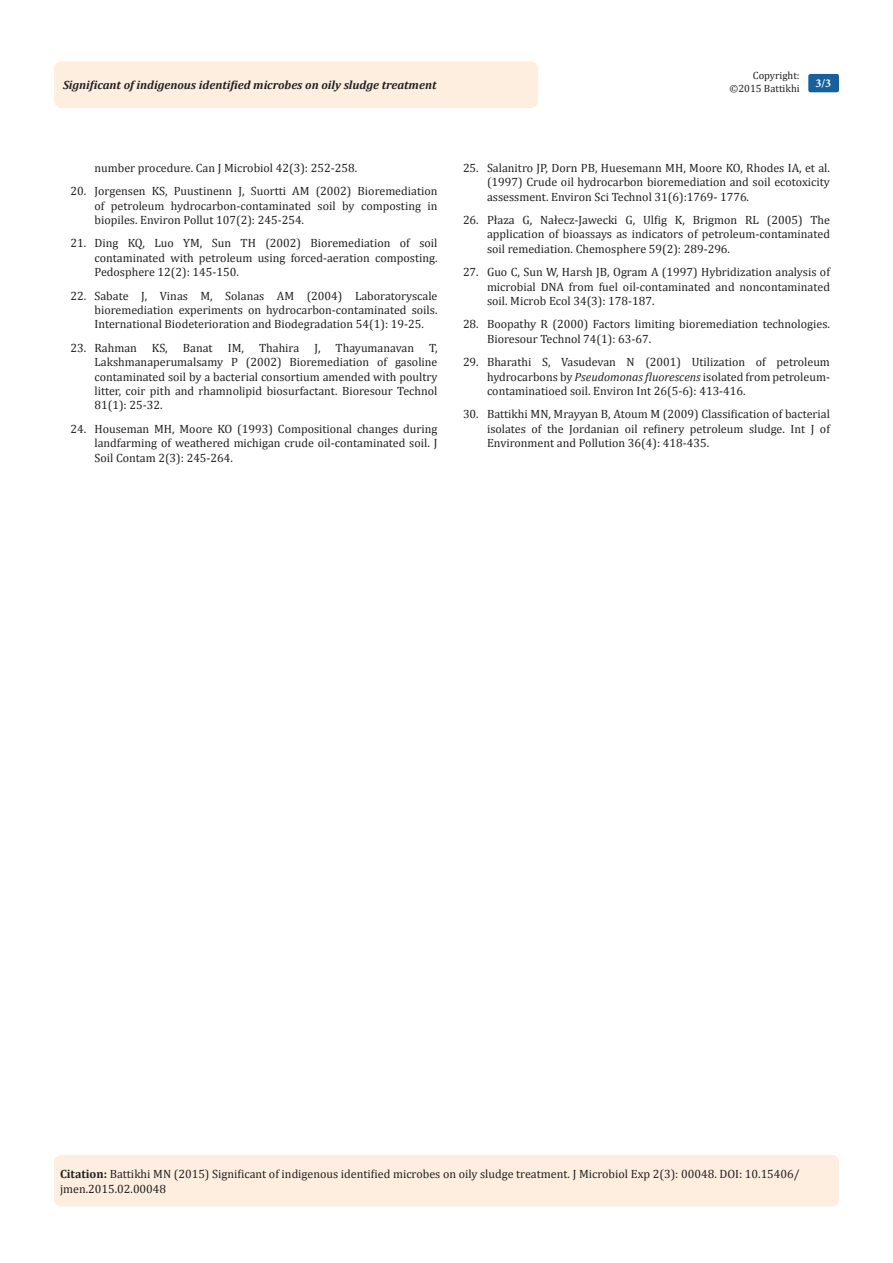
<style>
.page{position:relative;width:893px;height:1263px;background:#fff}
.page>*{position:absolute;margin:0;border:0;box-sizing:border-box;transform-origin:0 0}
.Citation{font:12px/14.4px "Cambria";color:#231f20;text-align:justify}
.t1{font:italic 700 12px "Cambria";color:#231f20}
.t2{font:700 12px "Minion Pro";color:#fff}
.t3{font:10.5px "Cambria";color:#231f20}
.s1{font-style:italic}
.s2{font-weight:700}
</style>
<div class="page">
<div style="left:54px;top:61px;width:484px;height:47px;background:#feeee0;border-radius:8px"></div>
<div style="left:808px;top:74px;width:31px;height:18px;background:#18609d;border-radius:2px"></div>
<div style="left:54px;top:1155px;width:785px;height:51px;background:#feeee0;border-radius:7px"></div>
<p class="t3" style="left:753px;top:69px;width:48px">Copyright:</p>
<p class="t3" style="left:729px;top:82px;width:72px">©2015 Battikhi</p>
<p class="t1" style="left:63px;top:77px;width:375px">Significant of indigenous identified microbes on oily sludge treatment</p>
<p class="t2" style="left:815px;top:75px;width:17px">3/3</p>
<p class="Citation" style="left:94px;top:160px;width:264px">number procedure. Can J Microbiol 42(3): 252-258.</p>
<p class="Citation" style="left:94px;top:184px;width:344px;text-indent:-24px">20. Jorgensen KS, Puustinenn J, Suortti AM (2002) Bioremediation of petroleum hydrocarbon-contaminated soil by composting in biopiles. Environ Pollut 107(2): 245-254.</p>
<p class="Citation" style="left:94px;top:236px;width:344px;text-indent:-24px">21. Ding KQ, Luo YM, Sun TH (2002) Bioremediation of soil contaminated with petroleum using forced-aeration composting.<br>Pedosphere 12(2): 145-150.</p>
<p class="Citation" style="left:94px;top:288px;width:344px;text-indent:-24px">22. Sabate J, Vinas M, Solanas AM (2004) Laboratoryscale bioremediation experiments on hydrocarbon-contaminated soils.<br>International Biodeterioration and Biodegradation 54(1): 19-25.</p>
<p class="Citation" style="left:70px;top:340px;width:68px">23. Rahman</p>
<p class="Citation" style="left:152px;top:340px;width:17px">KS,</p>
<p class="Citation" style="left:183px;top:340px;width:31px">Banat</p>
<p class="Citation" style="left:228px;top:340px;width:18px">IM,</p>
<p class="Citation" style="left:259px;top:340px;width:42px">Thahira</p>
<p class="Citation" style="left:314px;top:340px;width:8px">J,</p>
<p class="Citation" style="left:336px;top:340px;width:80px">Thayumanavan</p>
<p class="Citation" style="left:94px;top:340px;width:344px;text-indent:335px">T, Lakshmanaperumalsamy P (2002) Bioremediation of gasoline contaminated soil by a bacterial consortium amended with poultry litter, coir pith and rhamnolipid biosurfactant. Bioresour Technol 81(1): 25-32.</p>
<p class="Citation" style="left:94px;top:421px;width:344px;text-indent:-24px">24. Houseman MH, Moore KO (1993) Compositional changes during landfarming of weathered michigan crude oil-contaminated soil. J Soil Contam 2(3): 245-264.</p>
<p class="Citation" style="left:487px;top:160px;width:344px;text-indent:-24px">25. Salanitro JP, Dorn PB, Huesemann MH, Moore KO, Rhodes IA, et al. (1997) Crude oil hydrocarbon bioremediation and soil ecotoxicity assessment. Environ Sci Technol 31(6):1769- 1776.</p>
<p class="Citation" style="left:487px;top:213px;width:344px;text-indent:-24px">26. Płaza G, Nałecz-Jawecki G, Ulfig K, Brigmon RL (2005) The application of bioassays as indicators of petroleum-contaminated soil remediation. Chemosphere 59(2): 289-296.</p>
<p class="Citation" style="left:487px;top:265px;width:344px;text-indent:-24px">27. Guo C, Sun W, Harsh JB, Ogram A (1997) Hybridization analysis of microbial DNA from fuel oil-contaminated and noncontaminated soil. Microb Ecol 34(3): 178-187.</p>
<p class="Citation" style="left:487px;top:317px;width:344px;text-indent:-24px">28. Boopathy R (2000) Factors limiting bioremediation technologies.<br>Bioresour Technol 74(1): 63-67.</p>
<p class="Citation" style="left:487px;top:355px;width:344px;text-indent:-24px">29. Bharathi S, Vasudevan N (2001) Utilization of petroleum hydrocarbons by <span class="s1">Pseudomonas fluorescens</span> isolated from petroleum&shy;contaminatioed soil. Environ Int 26(5-6): 413-416.</p>
<p class="Citation" style="left:487px;top:407px;width:344px;text-indent:-24px">30. Battikhi MN, Mrayyan B, Atoum M (2009) Classification of bacterial isolates of the Jordanian oil refinery petroleum sludge. Int J of Environment and Pollution 36(4): 418-435.</p>
<p class="Citation" style="left:60px;top:1167px;width:741px"><span class="s2">Citation:</span> Battikhi MN (2015) Significant of indigenous identified microbes on oily sludge treatment. J Microbiol Exp 2(3): 00048. DOI: 10.15406/ jmen.2015.02.00048</p>
</div>
